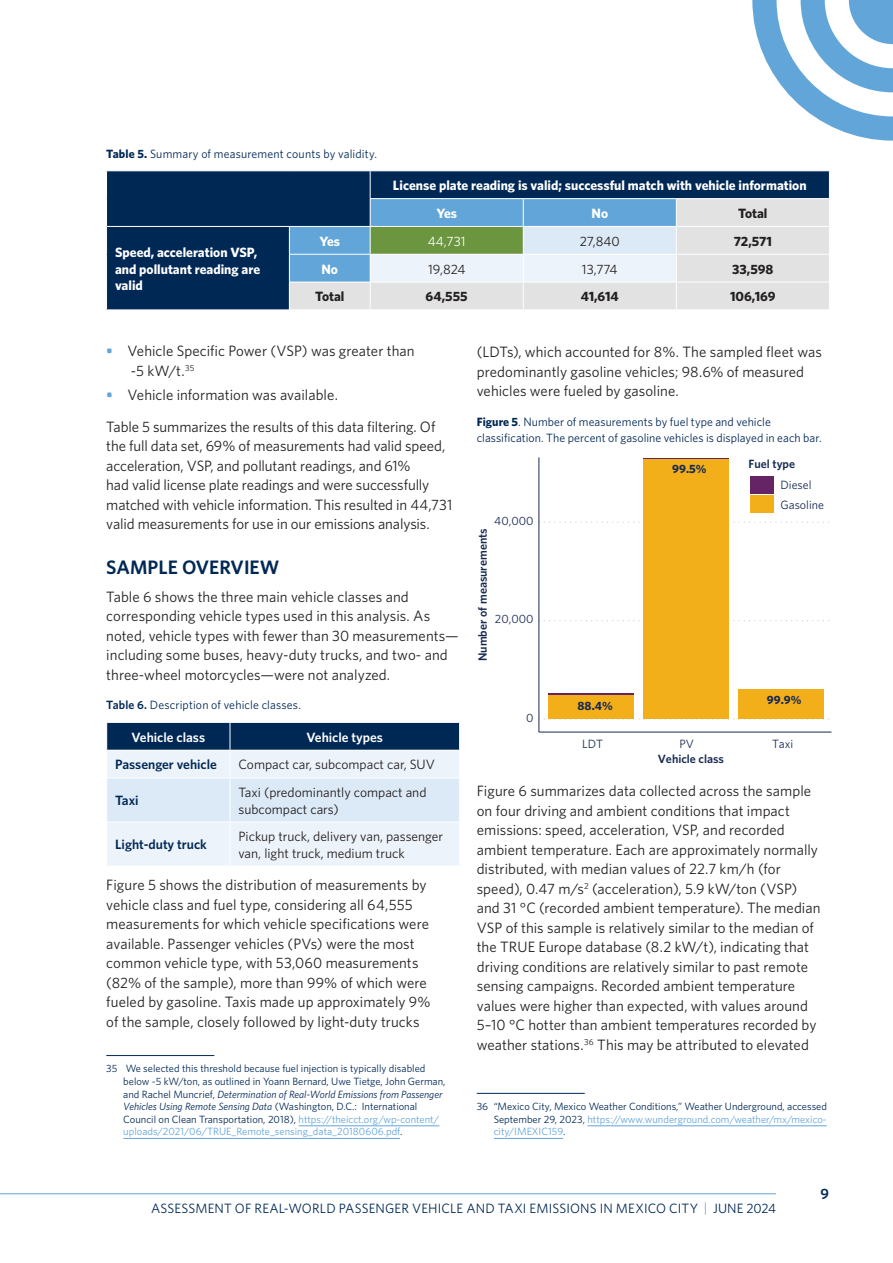
<style>
.page{position:relative;width:893px;height:1263px;background:#fff}
.page>*{position:absolute;margin:0;border:0;box-sizing:border-box;transform-origin:0 0}
.t1{font:600 19.5px "Whitney";color:#002855}
.t2{font:15px/19.5px "Whitney";color:#231f20}
.t3{font:600 15px "Whitney";color:#002855}
.Table_body{font:13.5px/16.2px "Whitney";color:#231f20}
.t4{font:13.5px "Whitney";letter-spacing:.01em;color:#002855}
.Table_category{font:700 13.5px "Whitney";color:#fff}
.Table_left_col{font:700 13.5px/16.2px "Whitney";color:#fff}
.Table_body-2{font:700 13.5px "Whitney";color:#231f20}
.Table_left_col-2{font:600 13.5px "Whitney";color:#002855}
.Table_category-2{font:600 13.5px "Whitney";color:#fff}
.Table_body-3{font:13.5px "Whitney";color:#fff}
.Table_category-3{font:700 13.5px "Whitney";color:#231f20}
.Figure_Caption{font:12px/16.5px "Whitney";letter-spacing:.005em;color:#002855}
.Table_Title{font:12px "Whitney";letter-spacing:.01em;color:#002855}
.t5{font:600 12px/21.3px "Whitney";color:#172a53}
.t6{font:12px "Whitney";color:#172a53}
.t7{font:700 12px "Whitney";color:#172a53}
.footnote{font:10.5px/12.6px "Whitney";color:#002855}
.s1{font-weight:700}
.s2{font-weight:600;color:#62a5d9}
.s3{font-weight:600}
.s4{font-style:italic}
.s5{color:#62a5d9}
.s6{font-weight:400}
</style>
<div class="page">
<svg style="left:752px;top:0;width:141px;height:141px"></svg>
<hr style="left:0;top:1193px;width:776px;height:1px;background:#62a5d9">
<svg style="left:106px;top:722px;width:354px;height:143px;background:#bccada"></svg>
<hr style="left:106px;top:778px;width:1px;height:44px;background:#fff">
<hr style="left:230px;top:778px;width:1px;height:44px;background:#fff">
<hr style="left:106px;top:822px;width:1px;height:44px;background:#fff">
<hr style="left:230px;top:822px;width:1px;height:44px;background:#fff">
<hr style="left:106px;top:1055px;width:108px;height:1px;background:#002855">
<hr style="left:299px;top:1125px;width:140px;height:1px;background:#62a5d9">
<hr style="left:123px;top:1138px;width:277px;height:1px;background:#62a5d9">
<svg style="left:539px;top:718px;width:290px;height:2px"></svg>
<svg style="left:539px;top:620px;width:290px;height:1px"></svg>
<svg style="left:539px;top:521px;width:290px;height:2px"></svg>
<hr style="left:549px;top:693px;width:85px;height:2px;background:#642465">
<div style="left:549px;top:695px;width:85px;height:24px;background:#f3af1a"></div>
<hr style="left:643px;top:458px;width:86px;height:1px;background:#642465">
<div style="left:643px;top:459px;width:86px;height:260px;background:#f3af1a"></div>
<div style="left:738px;top:690px;width:85px;height:29px;background:#f3af1a"></div>
<hr style="left:538px;top:457px;width:1px;height:275px;background:#172a53">
<hr style="left:539px;top:731px;width:292px;height:1px;background:#172a53">
<div style="left:750px;top:476px;width:23px;height:18px;background:#642465"></div>
<div style="left:750px;top:496px;width:23px;height:17px;background:#f3af1a"></div>
<hr style="left:477px;top:1093px;width:108px;height:1px;background:#002855">
<hr style="left:587px;top:1125px;width:240px;height:1px;background:#62a5d9">
<hr style="left:494px;top:1138px;width:69px;height:1px;background:#62a5d9">
<svg style="left:106px;top:171px;width:724px;height:138px;background:#718ca3"></svg>
<hr style="left:289px;top:282px;width:81px;height:1px;background:#fff">
<p class="Table_Title" style="left:106px;top:146px;width:272px"><span class="s1">Table 5.</span> Summary of measurement counts by validity.</p>
<p class="Table_category" style="left:393px;top:176px;width:415px">License plate reading is valid; successful match with vehicle information</p>
<p class="Table_category" style="left:436px;top:204px;width:22px">Yes</p>
<p class="Table_category" style="left:591px;top:204px;width:18px">No</p>
<p class="Table_category-3" style="left:738px;top:204px;width:31px">Total</p>
<p class="Table_left_col" style="left:115px;top:244px;width:147px">Speed, acceleration VSP, and pollutant reading are valid</p>
<p class="Table_category" style="left:319px;top:232px;width:22px">Yes</p>
<p class="Table_body-3" style="left:428px;top:232px;width:39px">44,731</p>
<p class="Table_body" style="left:580px;top:233px;width:41px">27,840</p>
<p class="Table_body-2" style="left:734px;top:232px;width:40px">72,571</p>
<p class="Table_category" style="left:321px;top:260px;width:18px">No</p>
<p class="Table_body" style="left:428px;top:260px;width:39px">19,824</p>
<p class="Table_body" style="left:582px;top:260px;width:37px">13,774</p>
<p class="Table_body-2" style="left:732px;top:260px;width:43px">33,598</p>
<p class="Table_body-2" style="left:315px;top:288px;width:31px">Total</p>
<p class="Table_body-2" style="left:426px;top:288px;width:44px">64,555</p>
<p class="Table_body-2" style="left:581px;top:288px;width:40px">41,614</p>
<p class="Table_body-2" style="left:730px;top:288px;width:47px">106,169</p>
<p class="t2" style="left:131px;top:341px;width:285px;text-indent:-25px"><span class="s2">•</span> Vehicle Specific Power (VSP) was greater than -5 kW/t.<sup>35</sup></p>
<p class="t2" style="left:106px;top:384px;width:233px"><span class="s2">•</span> Vehicle information was available.</p>
<p class="t2" style="left:106px;top:416px;width:348px">Table 5 summarizes the results of this data filtering. Of the full data set, 69% of measurements had valid speed, acceleration, VSP, and pollutant readings, and 61%<br>had valid license plate readings and were successfully matched with vehicle information. This resulted in 44,731 valid measurements for use in our emissions analysis.</p>
<h2 class="t1" style="left:106px;top:554px;width:175px">SAMPLE OVERVIEW</h2>
<p class="t2" style="left:106px;top:587px;width:354px">Table 6 shows the three main vehicle classes and corresponding vehicle types used in this analysis. As noted, vehicle types with fewer than 30 measurements— including some buses, heavy-duty trucks, and two- and three-wheel motorcycles—were not analyzed.</p>
<p class="Table_Title" style="left:106px;top:697px;width:196px"><span class="s3">Table 6.</span> Description of vehicle classes.</p>
<p class="Table_category-2" style="left:132px;top:728px;width:75px">Vehicle class</p>
<p class="Table_category-2" style="left:307px;top:728px;width:78px">Vehicle types</p>
<p class="Table_left_col-2" style="left:115px;top:756px;width:103px">Passenger vehicle</p>
<p class="Table_body" style="left:238px;top:756px;width:198px">Compact car, subcompact car, SUV</p>
<p class="Table_left_col-2" style="left:115px;top:792px;width:25px">Taxi</p>
<p class="Table_body" style="left:238px;top:784px;width:190px">Taxi (predominantly compact and subcompact cars)</p>
<p class="Table_left_col-2" style="left:115px;top:836px;width:93px">Light-duty truck</p>
<p class="Table_body" style="left:238px;top:828px;width:206px">Pickup truck, delivery van, passenger van, light truck, medium truck</p>
<p class="t2" style="left:106px;top:875px;width:326px">Figure 5 shows the distribution of measurements by vehicle class and fuel type, considering all 64,555 measurements for which vehicle specifications were available. Passenger vehicles (PVs) were the most common vehicle type, with 53,060 measurements (82% of the sample), more than 99% of which were fueled by gasoline. Taxis made up approximately 9% of the sample, closely followed by light-duty trucks</p>
<p class="footnote" style="left:123px;top:1062px;width:324px;text-indent:-17px">35 We selected this threshold because fuel injection is typically disabled below -5 kW/ton, as outlined in Yoann Bernard, Uwe Tietge, John German, and Rachel Muncrief, <span class="s4">Determination of Real-World Emissions from Passenger Vehicles Using Remote Sensing Data</span> (Washington, D.C.: International Council on Clean Transportation, 2018), <span class="s5">https://theicct.org/wp-content/ uploads/2021/06/TRUE_Remote_sensing_data_20180606.pdf</span>.</p>
<p class="t2" style="left:477px;top:342px;width:347px">(LDTs), which accounted for 8%. The sampled fleet was predominantly gasoline vehicles; 98.6% of measured vehicles were fueled by gasoline.</p>
<p class="Figure_Caption" style="left:477px;top:413px;width:346px"><span class="s1">Figure 5</span>. Number of measurements by fuel type and vehicle classification. The percent of gasoline vehicles is displayed in each bar.</p>
<p class="t6" style="left:494px;top:513px;width:41px">40,000</p>
<p class="t5" style="left:472px;top:661px;width:134px;rotate:-90deg">Number of measurements</p>
<p class="t6" style="left:495px;top:611px;width:40px">20,000</p>
<p class="t6" style="left:526px;top:710px;width:9px">0</p>
<p class="t7" style="left:672px;top:461px;width:36px">99.5%</p>
<p class="t5" style="left:780px;top:453px;width:33px;text-indent:-32px">Fuel type<br><span class="s6">Diesel</span></p>
<p class="t6" style="left:780px;top:497px;width:45px">Gasoline</p>
<p class="t7" style="left:578px;top:697px;width:37px">88.4%</p>
<p class="t7" style="left:767px;top:692px;width:36px">99.9%</p>
<p class="t6" style="left:582px;top:736px;width:22px">LDT</p>
<p class="t6" style="left:679px;top:736px;width:16px">PV</p>
<p class="t6" style="left:772px;top:736px;width:23px">Taxi</p>
<p class="t5" style="left:658px;top:748px;width:68px">Vehicle class</p>
<p class="t2" style="left:477px;top:781px;width:345px">Figure 6 summarizes data collected across the sample on four driving and ambient conditions that impact emissions: speed, acceleration, VSP, and recorded ambient temperature. Each are approximately normally distributed, with median values of 22.7 km/h (for speed), 0.47 m/s<sup>2</sup> (acceleration), 5.9 kW/ton (VSP) and 31 °C (recorded ambient temperature). The median VSP of this sample is relatively similar to the median of the TRUE Europe database (8.2 kW/t), indicating that driving conditions are relatively similar to past remote sensing campaigns. Recorded ambient temperature values were higher than expected, with values around 5–10 °C hotter than ambient temperatures recorded by weather stations.<sup>36</sup> This may be attributed to elevated</p>
<p class="footnote" style="left:494px;top:1100px;width:335px;text-align:justify;text-indent:-17px">36 “Mexico City, Mexico Weather Conditions,” Weather Underground, accessed September 29, 2023, <span class="s5">https://www.wunderground.com/weather/mx/mexico&shy;city/IMEXIC159</span>.</p>
<p class="t3" style="left:821px;top:1184px;width:10px">9</p>
<p class="t4" style="left:151px;top:1199px;width:626px">ASSESSMENT OF REAL-WORLD PASSENGER VEHICLE AND TAXI EMISSIONS IN MEXICO CITY <span class="s5">|</span> JUNE 2024</p>
</div>
